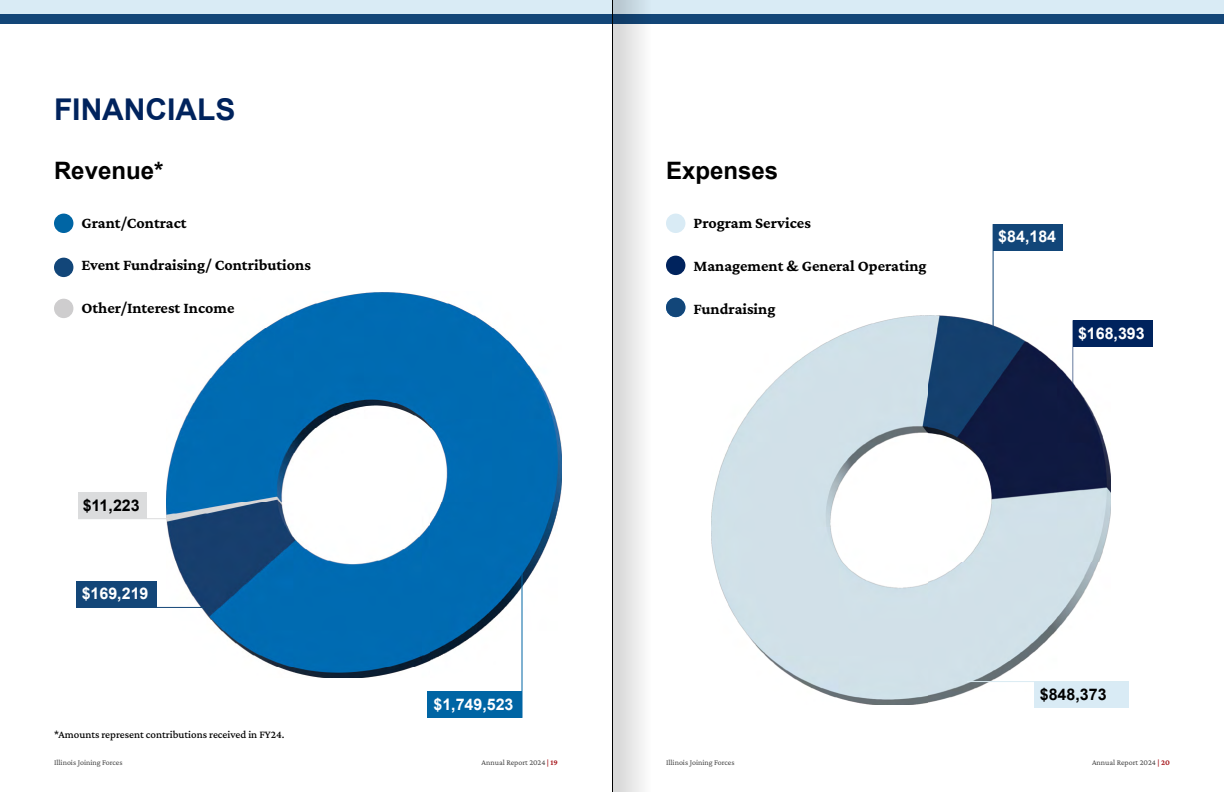
<style>
.page{position:relative;width:1224px;height:792px;background:#fff}
.page>*{position:absolute;margin:0;border:0;box-sizing:border-box;transform-origin:0 0}
.t1{font:700 30px "Arial";color:#00235d}
.t2{font:700 24px "Arial";color:#000}
.t3{font:700 16px "Crimson Pro";color:#000}
.t4{font:700 16px "Arial";color:#fff}
.t5{font:700 16px "Arial";color:#000}
.t6{font:500 11px "Crimson Pro";color:#000}
.t7{font:8px "Crimson Pro";color:#454545}
.s1{font-weight:700;color:#a91f24}
</style>
<div class="page">
<img style="left:714px;top:315px;width:397px;height:390px">
<img style="left:167px;top:292px;width:395px;height:385px">
<div style="left:428px;top:692px;width:94px;height:26px;background:#0065a4"></div>
<div style="left:0;top:0;width:1224px;height:23px;background:#134678"></div>
<div style="left:0;top:0;width:1224px;height:13px;background:#d9ebf5"></div>
<div style="left:54px;top:214px;width:19px;height:19px;background:#0065a4;border-radius:50%"></div>
<div style="left:54px;top:258px;width:19px;height:19px;background:#124679;border-radius:50%"></div>
<div style="left:54px;top:299px;width:19px;height:19px;background:#cecdce;border-radius:50%"></div>
<div style="left:76px;top:581px;width:81px;height:26px;background:#134678"></div>
<div style="left:78px;top:492px;width:68px;height:27px;background:#dbdcdd"></div>
<hr style="left:76px;top:607px;width:128px;height:1px;background:#134678">
<hr style="left:78px;top:518px;width:90px;height:1px;background:#dbdcdd">
<hr style="left:522px;top:573px;width:1px;height:145px;background:#0065a4">
<div style="left:994px;top:224px;width:69px;height:26px;background:#124679"></div>
<div style="left:1073px;top:320px;width:80px;height:27px;background:#00235d"></div>
<hr style="left:993px;top:224px;width:1px;height:105px;background:#134678">
<hr style="left:1072px;top:320px;width:1px;height:69px;background:#00235d">
<div style="left:1034px;top:682px;width:94px;height:26px;background:#d9ebf5"></div>
<hr style="left:967px;top:681px;width:161px;height:1px;background:#daebf3">
<svg style="left:613px;top:0;width:101px;height:792px"></svg>
<hr style="left:612px;top:0;width:1px;height:792px;background:#000">
<h1 class="t1" style="left:54px;top:90px;width:183px">FINANCIALS</h1>
<h2 class="t2" style="left:54px;top:155px;width:111px">Revenue*</h2>
<h2 class="t2" style="left:666px;top:155px;width:114px">Expenses</h2>
<p class="t3" style="left:82px;top:213px;width:107px">Grant/Contract</p>
<p class="t3" style="left:82px;top:255px;width:231px">Event Fundraising/ Contributions</p>
<p class="t3" style="left:82px;top:298px;width:154px">Other/Interest Income</p>
<p class="t3" style="left:694px;top:213px;width:119px">Program Services</p>
<p class="t3" style="left:694px;top:256px;width:235px">Management &amp; General Operating</p>
<p class="t3" style="left:694px;top:298px;width:84px">Fundraising</p>
<p class="t5" style="left:83px;top:495px;width:58px">$11,223</p>
<p class="t4" style="left:82px;top:583px;width:68px">$169,219</p>
<p class="t6" style="left:54px;top:728px;width:232px">*Amounts represent contributions received in FY24.</p>
<p class="t4" style="left:433px;top:694px;width:82px">$1,749,523</p>
<p class="t4" style="left:998px;top:226px;width:59px">$84,184</p>
<p class="t4" style="left:1078px;top:322px;width:68px">$168,393</p>
<p class="t5" style="left:1040px;top:684px;width:68px">$848,373</p>
<p class="t7" style="left:54px;top:757px;width:70px">Illinois Joining Forces</p>
<p class="t7" style="left:482px;top:757px;width:78px">Annual Report 2024 <span class="s1">| 19</span></p>
<p class="t7" style="left:666px;top:757px;width:70px">Illinois Joining Forces</p>
<p class="t7" style="left:1092px;top:757px;width:79px">Annual Report 2024 <span class="s1">| 20</span></p>
</div>
